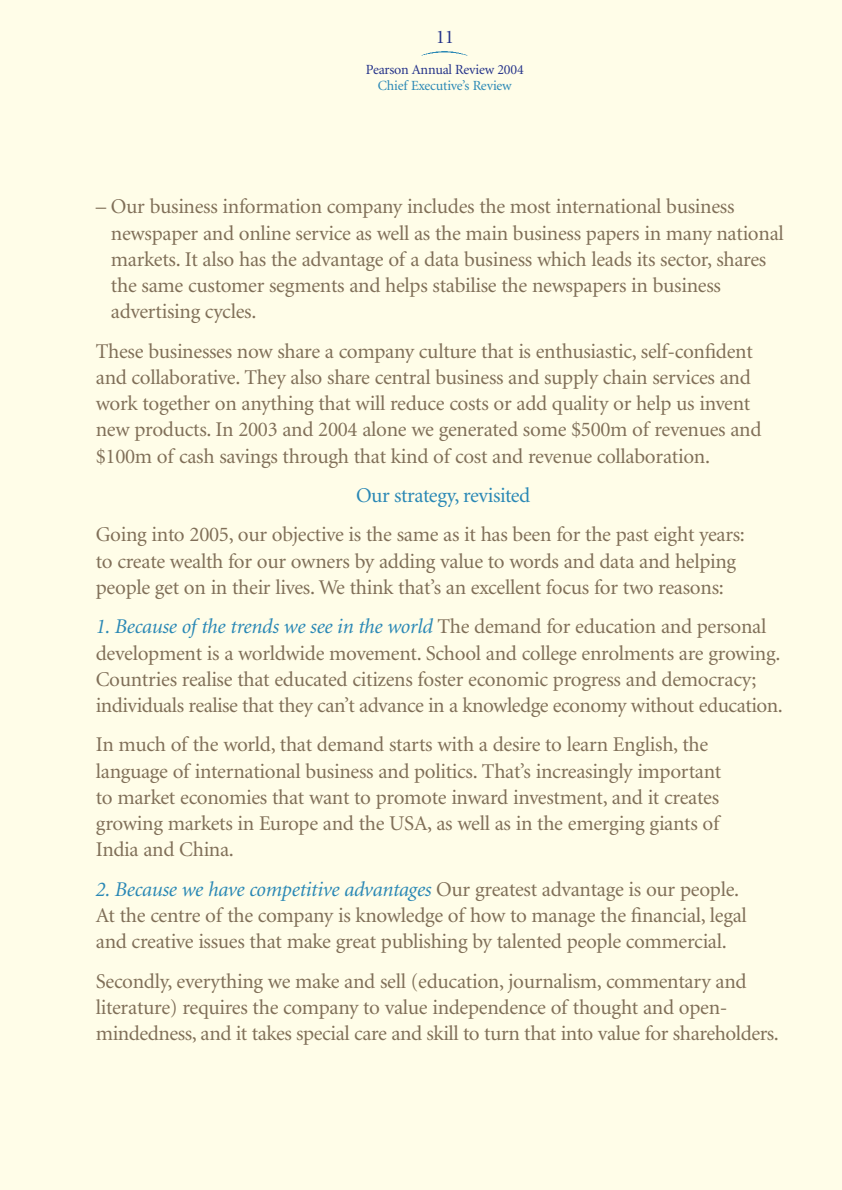
<style>
.page{position:relative;width:842px;height:1190px;background:#fffde8}
.page>*{position:absolute;margin:0;border:0;box-sizing:border-box;transform-origin:0 0}
.t1{font:21px/26.2px "Minion";letter-spacing:-.015em;color:#806f58}
.t2{font:21px "Minion";letter-spacing:-.025em;color:#2a88b5}
.t3{font:19.25px "Minion";color:#243289}
.t4{font:14px "Minion";letter-spacing:-.015em;color:#243289}
.t5{font:14px "Minion";letter-spacing:-.015em;color:#2a88b5}
.s1{font-style:italic;color:#2a88b5}
</style>
<div class="page">
<img style="left:421px;top:51px;width:47px;height:5px">
<p class="t3" style="left:436px;top:30px;width:20px">11</p>
<p class="t4" style="left:366px;top:64px;width:159px">Pearson Annual Review 2004</p>
<p class="t5" style="left:378px;top:80px;width:135px">Chief Executive’s Review</p>
<p class="t1" style="left:111px;top:195px;width:674px;text-indent:-15px">– Our business information company includes the most international business newspaper and online service as well as the main business papers in many national markets. It also has the advantage of a data business which leads its sector, shares the same customer segments and helps stabilise the newspapers in business advertising cycles.</p>
<p class="t1" style="left:96px;top:340px;width:667px">These businesses now share a company culture that is enthusiastic, self-confident and collaborative. They also share central business and supply chain services and work together on anything that will reduce costs or add quality or help us invent new products. In 2003 and 2004 alone we generated some $500m of revenues and $100m of cash savings through that kind of cost and revenue collaboration.</p>
<p class="t2" style="left:356px;top:487px;width:176px">Our strategy, revisited</p>
<p class="t1" style="left:96px;top:523px;width:651px">Going into 2005, our objective is the same as it has been for the past eight years: to create wealth for our owners by adding value to words and data and helping people get on in their lives. We think that’s an excellent focus for two reasons:</p>
<p class="t1" style="left:96px;top:615px;width:688px"><span class="s1">1. Because of the trends we see in the world</span> The demand for education and personal development is a worldwide movement. School and college enrolments are growing.<br>Countries realise that educated citizens foster economic progress and democracy; individuals realise that they can’t advance in a knowledge economy without education.</p>
<p class="t1" style="left:96px;top:733px;width:627px">In much of the world, that demand starts with a desire to learn English, the language of international business and politics. That’s increasingly important to market economies that want to promote inward investment, and it creates growing markets in Europe and the USA, as well as in the emerging giants of India and China.</p>
<p class="t1" style="left:96px;top:878px;width:652px"><span class="s1">2. Because we have competitive advantages</span> Our greatest advantage is our people.<br>At the centre of the company is knowledge of how to manage the financial, legal and creative issues that make great publishing by talented people commercial.</p>
<p class="t1" style="left:96px;top:970px;width:684px">Secondly, everything we make and sell (education, journalism, commentary and literature) requires the company to value independence of thought and open&shy;mindedness, and it takes special care and skill to turn that into value for shareholders.</p>
</div>
